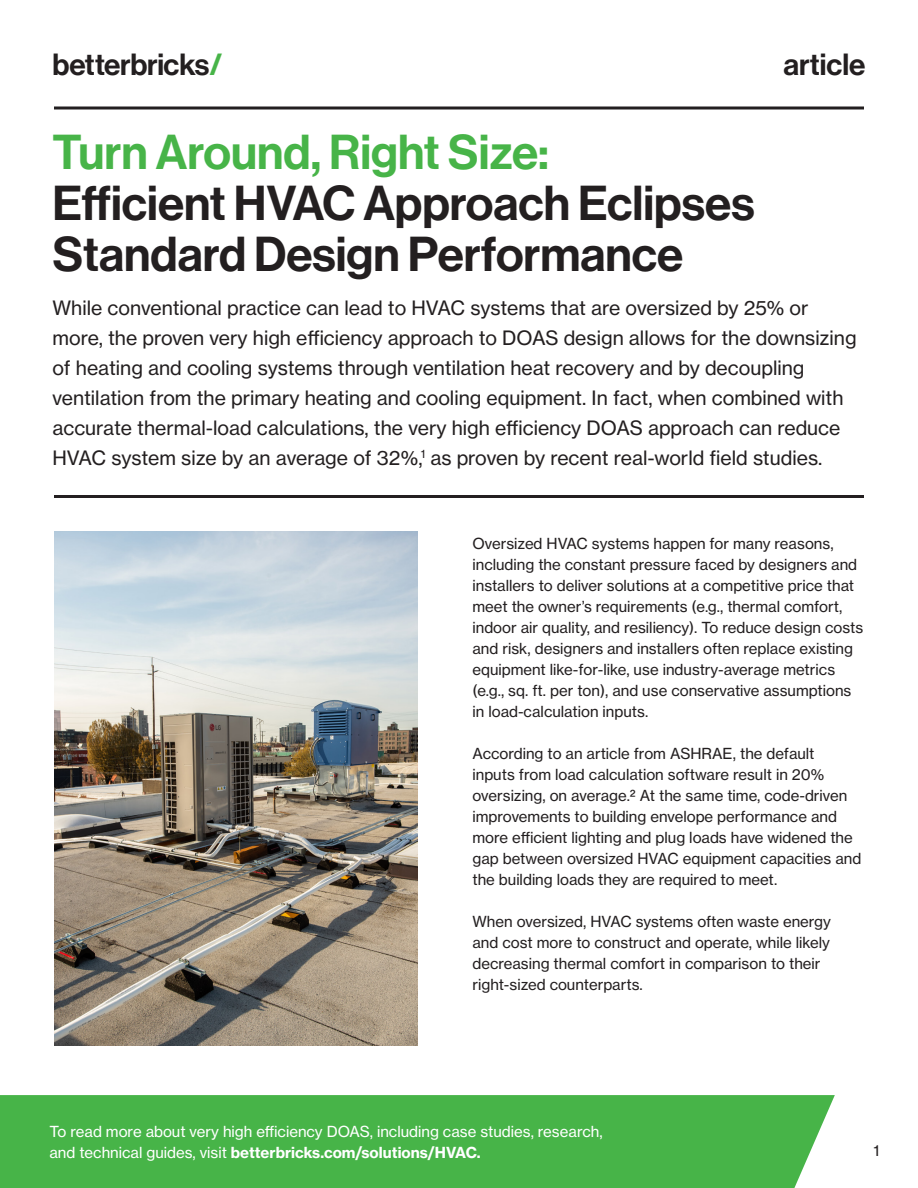
<style>
.page{position:relative;width:918px;height:1188px;background:#fff}
.page>*{position:absolute;margin:0;border:0;box-sizing:border-box;transform-origin:0 0}
.t1{font:48px/51px "N Haas Grotesk DS Pro 65 Md";color:#231f20}
.t2{font:30px "N Haas Grotesk DS Pro 65 Md";letter-spacing:-.005em;color:#231f20}
.t3{font:19.5px/30px "N Haas Grotesk TX Pro 55 Rg";color:#231f20}
.t4{font:15px/21px "N Haas Grotesk TX Pro 55 Rg";color:#231f20}
.t5{font:15px "N Haas Grotesk TX Pro 55 Rg";color:#fff}
.t6{font:15px "N Haas Grotesk TX Pro 75 Bd";color:#fff}
.s1{font-family:"N Haas Grotesk DS Pro 75 Bd";color:#47b448}
.s2{color:#47b448}
.s3{font-family:"N Haas Grotesk TX Pro 55 Rg"}
</style>
<div class="page">
<div style="left:0;top:1095px;width:835px;height:93px;background:#47b448"></div>
<svg style="left:54px;top:106px;width:810px;height:4px"></svg>
<hr style="left:54px;top:495px;width:810px;height:3px;background:#231f20">
<img style="left:54px;top:531px;width:363px;height:514px">
<h2 class="t2" style="left:52px;top:48px;width:171px">betterbricks<span class="s1">/</span></h2>
<h2 class="t2" style="left:783px;top:48px;width:84px">article</h2>
<p class="t1" style="left:52px;top:128px;width:704px"><span class="s2">Turn Around, Right Size:<br></span>Efficient HVAC Approach Eclipses<br>Standard Design Performance</p>
<p class="t3" style="left:52px;top:293px;width:806px">While conventional practice can lead to HVAC systems that are oversized by 25% or more, the proven very high efficiency approach to DOAS design allows for the downsizing of heating and cooling systems through ventilation heat recovery and by decoupling ventilation from the primary heating and cooling equipment. In fact, when combined with accurate thermal-load calculations, the very high efficiency DOAS approach can reduce HVAC system size by an average of 32%,<sup>1</sup> as proven by recent real-world field studies.</p>
<p class="t4" style="left:472px;top:533px;width:392px">Oversized HVAC systems happen for many reasons, including the constant pressure faced by designers and installers to deliver solutions at a competitive price that meet the owner’s requirements (e.g., thermal comfort, indoor air quality, and resiliency). To reduce design costs and risk, designers and installers often replace existing equipment like-for-like, use industry-average metrics (e.g., sq. ft. per ton), and use conservative assumptions in load-calculation inputs.</p>
<p class="t4" style="left:472px;top:743px;width:390px">According to an article from ASHRAE, the default<br>inputs from load calculation software result in 20% oversizing, on average.2 At the same time, code-driven improvements to building envelope performance and more efficient lighting and plug loads have widened the gap between oversized HVAC equipment capacities and the building loads they are required to meet.</p>
<p class="t4" style="left:472px;top:911px;width:360px">When oversized, HVAC systems often waste energy and cost more to construct and operate, while likely decreasing thermal comfort in comparison to their right-sized counterparts.</p>
<p class="t5" style="left:50px;top:1122px;width:555px">To read more about very high efficiency DOAS, including case studies, research,</p>
<p class="t6" style="left:50px;top:1143px;width:433px"><span class="s3">and technical guides, visit</span> betterbricks.com/solutions/HVAC.</p>
<p class="t4" style="left:873px;top:1140px;width:7px">1</p>
</div>
